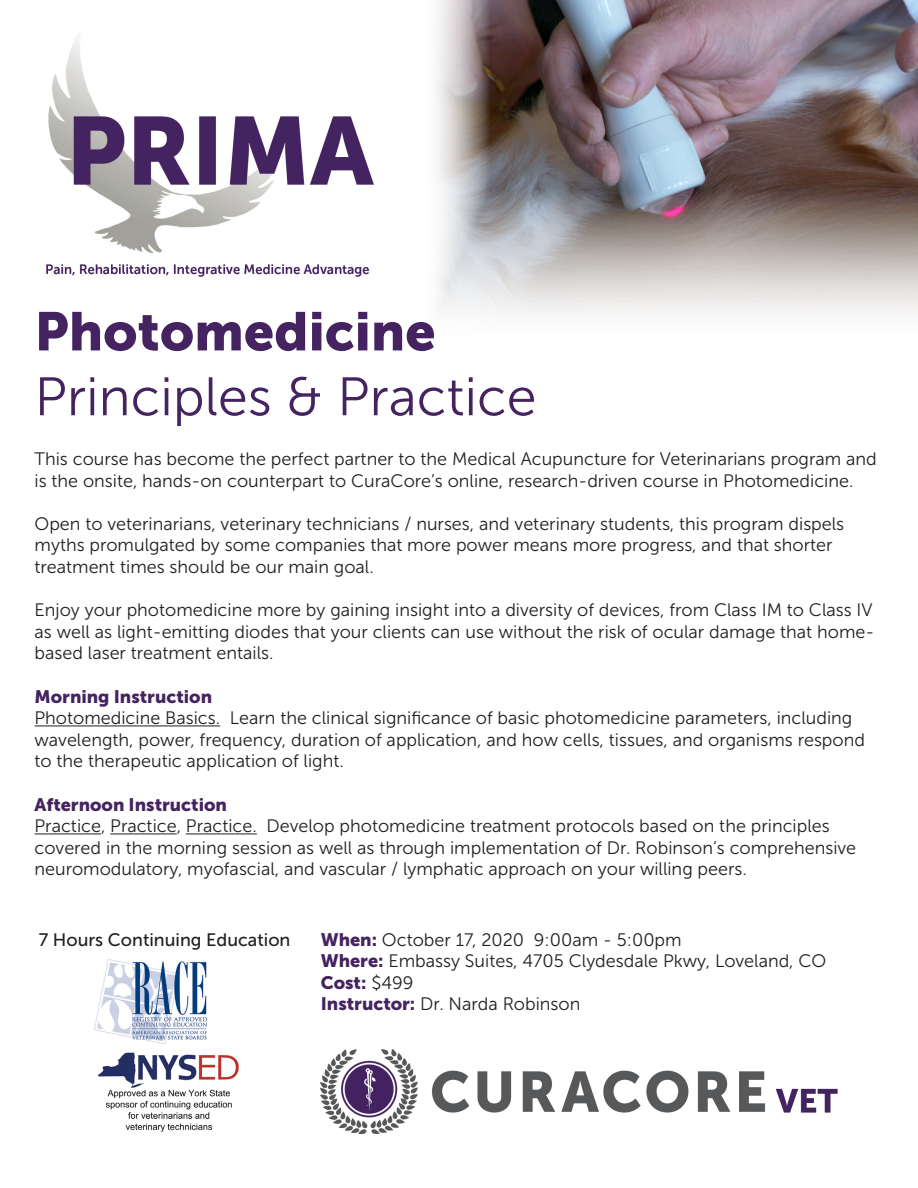
<style>
.page{position:relative;width:918px;height:1188px;background:#fff}
.page>*{position:absolute;margin:0;border:0;box-sizing:border-box;transform-origin:0 0}
.t1{font:54px "Museo Sans 300";color:#442360}
.t2{font:54px "Museo Sans 900";color:#442360}
.t3{font:18px/21.6px "Museo Sans 300";color:#231f20}
.t4{font:18px "Museo Sans 900";color:#442360}
.t5{font:18px "Museo Sans 500";color:#231f20}
.s1{font-family:"Museo Sans 900";color:#442360}
.s2{font-family:"Museo Sans 300";color:#231f20}
</style>
<div class="page">
<hr style="left:35px;top:725px;width:185px;height:1px;background:#231f20">
<hr style="left:35px;top:833px;width:66px;height:1px;background:#231f20">
<hr style="left:110px;top:833px;width:67px;height:1px;background:#231f20">
<hr style="left:186px;top:833px;width:71px;height:1px;background:#231f20">
<img style="left:321px;top:1050px;width:517px;height:84px">
<img style="left:98px;top:1052px;width:141px;height:80px">
<img style="left:46px;top:34px;width:328px;height:243px">
<img style="left:437px;top:0;width:481px;height:314px">
<img style="left:95px;top:959px;width:113px;height:84px">
<p class="t2" style="left:35px;top:301px;width:403px">Photomedicine</p>
<p class="t1" style="left:35px;top:368px;width:503px">Principles &amp; Practice</p>
<p class="t3" style="left:35px;top:448px;width:844px">This course has become the perfect partner to the Medical Acupuncture for Veterinarians program and is the onsite, hands-on counterpart to CuraCore’s online, research-driven course in Photomedicine.</p>
<p class="t3" style="left:35px;top:513px;width:811px">Open to veterinarians, veterinary technicians / nurses, and veterinary students, this program dispels myths promulgated by some companies that more power means more progress, and that shorter treatment times should be our main goal.</p>
<p class="t3" style="left:35px;top:599px;width:841px;text-align:justify">Enjoy your photomedicine more by gaining insight into a diversity of devices, from Class IM to Class IV as well as light-emitting diodes that your clients can use without the risk of ocular damage that home&shy;based laser treatment entails.</p>
<p class="t4" style="left:35px;top:686px;width:179px">Morning Instruction</p>
<p class="t3" style="left:35px;top:707px;width:832px">Photomedicine Basics. Learn the clinical significance of basic photomedicine parameters, including wavelength, power, frequency, duration of application, and how cells, tissues, and organisms respond to the therapeutic application of light.</p>
<p class="t4" style="left:35px;top:794px;width:194px">Afternoon Instruction</p>
<p class="t3" style="left:35px;top:815px;width:823px">Practice, Practice, Practice. Develop photomedicine treatment protocols based on the principles covered in the morning session as well as through implementation of Dr. Robinson’s comprehensive neuromodulatory, myofascial, and vascular / lymphatic approach on your willing peers.</p>
<p class="t5" style="left:39px;top:929px;width:253px">7 Hours Continuing Education</p>
<p class="t3" style="left:321px;top:929px;width:362px"><span class="s1">When:</span> October 17, 2020 9:00am - 5:00pm</p>
<p class="t3" style="left:321px;top:950px;width:507px"><span class="s1">Where:</span> Embassy Suites, 4705 Clydesdale Pkwy, Loveland, CO</p>
<p class="t4" style="left:321px;top:972px;width:94px">Cost: <span class="s2">$499</span></p>
<p class="t3" style="left:321px;top:993px;width:261px"><span class="s1">Instructor:</span> Dr. Narda Robinson</p>
</div>
